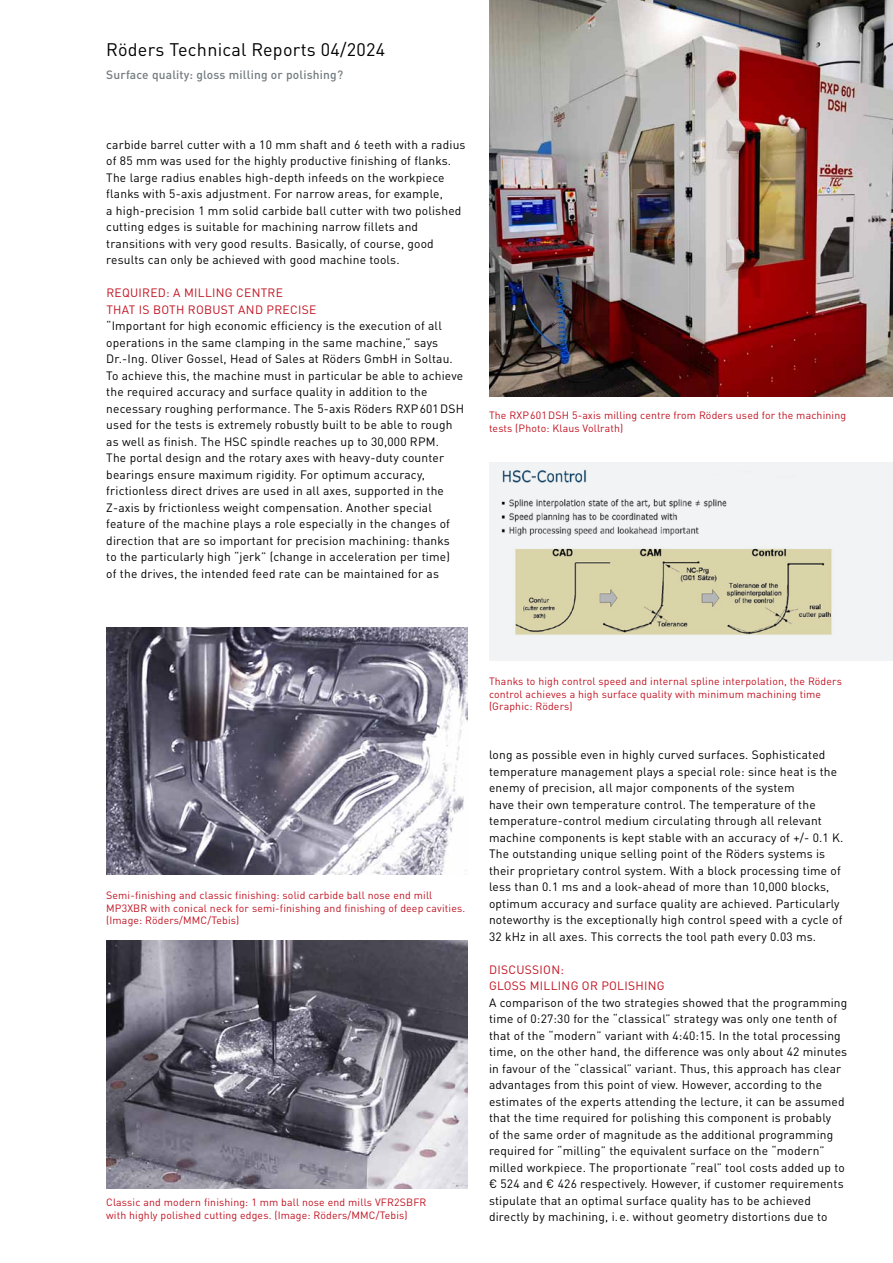
<style>
.page{position:relative;width:893px;height:1263px;background:#fff}
.page>*{position:absolute;margin:0;border:0;box-sizing:border-box;transform-origin:0 0}
.t1{font:18px "DIN Pro";letter-spacing:.015em;color:#000}
.t2{font:12px/16.5px "DIN Pro";letter-spacing:.015em;color:#000}
.t3{font:12px/16.5px "DIN Pro";letter-spacing:.025em;color:#c01120}
.t4{font:500 12px "DIN Pro";letter-spacing:.015em;color:#737c81}
.t5{font:10.5px/12.6px "DIN Pro";letter-spacing:.015em;color:#c01120}
</style>
<div class="page">
<img style="left:489px;top:0;width:404px;height:396px">
<img style="left:106px;top:627px;width:362px;height:248px">
<img style="left:106px;top:941px;width:362px;height:247px">
<div style="left:489px;top:462px;width:404px;height:198px;background:#f1f3f4"></div>
<img style="left:501px;top:469px;width:331px;height:166px">
<h1 class="t1" style="left:106px;top:36px;width:280px">Röders Technical Reports 04/2024</h1>
<p class="t4" style="left:106px;top:65px;width:238px">Surface quality: gloss milling or polishing?</p>
<p class="t2" style="left:106px;top:135px;width:361px">carbide barrel cutter with a 10 mm shaft and 6 teeth with a radius of 85 mm was used for the highly productive finishing of flanks.<br>The large radius enables high-depth infeeds on the workpiece flanks with 5-axis adjustment. For narrow areas, for example,<br>a high-precision 1 mm solid carbide ball cutter with two polished cutting edges is suitable for machining narrow fillets and transitions with very good results. Basically, of course, good results can only be achieved with good machine tools.</p>
<p class="t3" style="left:106px;top:284px;width:178px">Required: a mi lli ng centre that</p>
<p class="t3" style="left:139px;top:300px;width:23px">is both</p>
<p class="t3" style="left:188px;top:300px;width:9px">rob</p>
<p class="t3" style="left:212px;top:300px;width:105px">ust and precise</p>
<p class="t2" style="left:106px;top:317px;width:359px">“Important for high economic efficiency is the execution of all operations in the same clamping in the same machine,” says Dr.-Ing. Oliver Gossel, Head of Sales at Röders GmbH in Soltau.<br>To achieve this, the machine must in particular be able to achieve the required accuracy and surface quality in addition to the necessary roughing performance. The 5-axis Röders RXP601DSH used for the tests is extremely robustly built to be able to rough as well as finish. The HSC spindle reaches up to 30,000 RPM.<br>The portal design and the rotary axes with heavy-duty counter bearings ensure maximum rigidity. For optimum accuracy, frictionless direct drives are used in all axes, supported in the Z-axis by frictionless weight compensation. Another special feature of the machine plays a role especially in the changes of direction that are so important for precision machining: thanks<br>to the particularly high “jerk” (change in acceleration per time)<br>of the drives, the intended feed rate can be maintained for as</p>
<p class="t5" style="left:489px;top:408px;width:359px">The RXP601DSH 5-axis milling centre from Röders used for the machining tests (Photo: Klaus Vollrath)</p>
<p class="t5" style="left:106px;top:888px;width:361px">Semi-finishing and classic finishing: solid carbide ball nose end mill<br>MP3XBR with conical neck for semi-finishing and finishing of deep cavities. (Image: Röders/MMC/Tebis)</p>
<p class="t5" style="left:106px;top:1195px;width:322px">Classic and modern finishing: 1 mm ball nose end mills VFR2SBFR with highly polished cutting edges. (Image: Röders/MMC/Tebis)</p>
<p class="t5" style="left:489px;top:674px;width:354px">Thanks to high control speed and internal spline interpolation, the Röders control achieves a high surface quality with minimum machining time (Graphic: Röders)</p>
<p class="t2" style="left:489px;top:746px;width:356px">long as possible even in highly curved surfaces. Sophisticated temperature management plays a special role: since heat is the enemy of precision, all major components of the system<br>have their own temperature control. The temperature of the temperature-control medium circulating through all relevant machine components is kept stable with an accuracy of +/- 0.1 K.<br>The outstanding unique selling point of the Röders systems is their proprietary control system. With a block processing time of less than 0.1 ms and a look-ahead of more than 10,000 blocks, optimum accuracy and surface quality are achieved. Particularly noteworthy is the exceptionally high control speed with a cycle of 32 kHz in all axes. This corrects the tool path every 0.03 ms.</p>
<p class="t3" style="left:489px;top:960px;width:44px">Discussio</p>
<p class="t3" style="left:551px;top:960px;width:14px">n:</p>
<p class="t3" style="left:489px;top:977px;width:23px">gloss</p>
<p class="t3" style="left:530px;top:977px;width:101px">milling or polishi</p>
<p class="t3" style="left:648px;top:977px;width:17px">ng</p>
<p class="t2" style="left:489px;top:993px;width:360px">A comparison of the two strategies showed that the programming time of 0:27:30 for the “classical” strategy was only one tenth of that of the “modern” variant with 4:40:15. In the total processing time, on the other hand, the difference was only about 42 minutes in favour of the “classical” variant. Thus, this approach has clear advantages from this point of view. However, according to the estimates of the experts attending the lecture, it can be assumed that the time required for polishing this component is probably<br>of the same order of magnitude as the additional programming required for “milling” the equivalent surface on the “modern” milled workpiece. The proportionate “real” tool costs added up to € 524 and € 426 respectively. However, if customer requirements stipulate that an optimal surface quality has to be achieved directly by machining, i.e. without geometry distortions due to</p>
</div>
